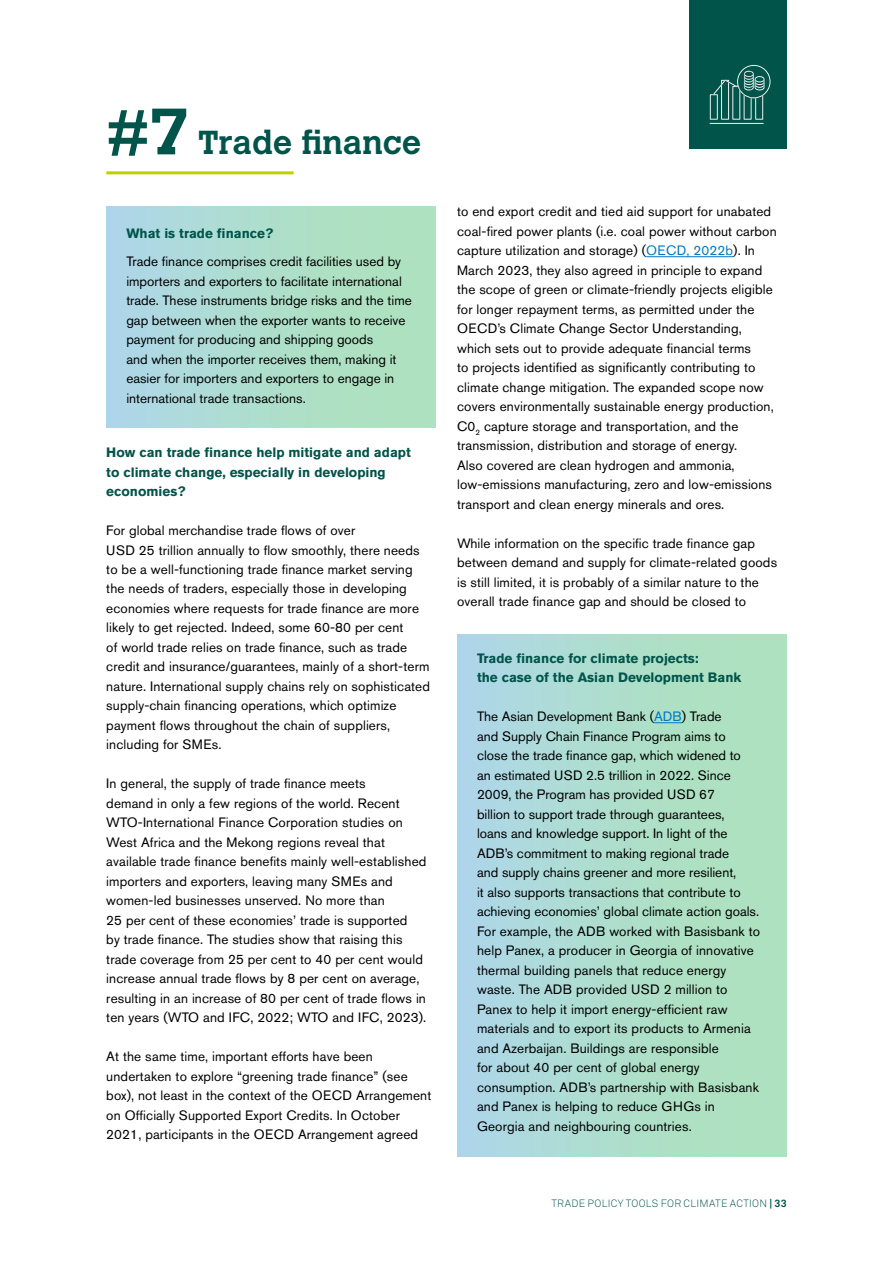
<style>
.page{position:relative;width:893px;height:1263px;background:#fff}
.page>*{position:absolute;margin:0;border:0;box-sizing:border-box;transform-origin:0 0}
.t1{font:700 33px "Calvert MT Std";color:#00544a}
.t2{font:13.5px/19.5px "Akzidenz Grotesk BE";letter-spacing:.01em;color:#000}
.t3{font:700 13.5px/19.5px "Akzidenz Grotesk BE";color:#00544a}
.t4{font:300 10.5px "Akkurat Pro";letter-spacing:.025em;color:#00544a}
.s1{font-size:64.5px}
.s2{color:#0079c1}
.s3{font-weight:700}
</style>
<div class="page">
<hr style="left:106px;top:171px;width:188px;height:3px;background:#c0d100">
<div style="left:689px;top:0;width:98px;height:149px;background:#00544a"></div>
<hr style="left:646px;top:256px;width:87px;height:1px;background:#0079c1">
<hr style="left:710px;top:123px;width:54px;height:1px;background:#fff">
<svg style="left:710px;top:65px;width:60px;height:55px"></svg>
<div style="left:106px;top:206px;width:330px;height:221px;background:linear-gradient(to right,#aed7e6,#aee3b8)"></div>
<div style="left:457px;top:635px;width:330px;height:522px;background:linear-gradient(to right,#aed7e6,#aee3b8)"></div>
<svg style="left:654px;top:722px;width:28px;height:1px"></svg>
<h1 class="t1" style="left:106px;top:122px;width:316px"><span class="s1">#7</span> Trade finance</h1>
<p class="t3" style="left:126px;top:223px;width:148px">What is trade finance?</p>
<p class="t2" style="left:126px;top:252px;width:287px">Trade finance comprises credit facilities used by importers and exporters to facilitate international trade. These instruments bridge risks and the time gap between when the exporter wants to receive payment for producing and shipping goods<br>and when the importer receives them, making it easier for importers and exporters to engage in international trade transactions.</p>
<p class="t3" style="left:106px;top:443px;width:306px">How can trade finance help mitigate and adapt to climate change, especially in developing economies?</p>
<p class="t2" style="left:106px;top:520px;width:325px">For global merchandise trade flows of over<br>USD 25 trillion annually to flow smoothly, there needs to be a well-functioning trade finance market serving the needs of traders, especially those in developing economies where requests for trade finance are more likely to get rejected. Indeed, some 60-80 per cent<br>of world trade relies on trade finance, such as trade credit and insurance/guarantees, mainly of a short-term nature. International supply chains rely on sophisticated supply‑chain financing operations, which optimize payment flows throughout the chain of suppliers, including for SMEs.</p>
<p class="t2" style="left:106px;top:774px;width:322px">In general, the supply of trade finance meets<br>demand in only a few regions of the world. Recent WTO‑International Finance Corporation studies on West Africa and the Mekong regions reveal that available trade finance benefits mainly well-established importers and exporters, leaving many SMEs and women-led businesses unserved. No more than<br>25 per cent of these economies’ trade is supported<br>by trade finance. The studies show that raising this trade coverage from 25 per cent to 40 per cent would increase annual trade flows by 8 per cent on average, resulting in an increase of 80 per cent of trade flows in ten years (WTO and IFC, 2022; WTO and IFC, 2023).</p>
<p class="t2" style="left:106px;top:1047px;width:327px">At the same time, important efforts have been undertaken to explore “greening trade finance” (see box), not least in the context of the OECD Arrangement on Officially Supported Export Credits. In October 2021, participants in the OECD Arrangement agreed</p>
<p class="t2" style="left:457px;top:202px;width:321px">to end export credit and tied aid support for unabated coal-fired power plants (i.e. coal power without carbon capture utilization and storage) (<span class="s2">OECD, 2022b</span>). In March 2023, they also agreed in principle to expand the scope of green or climate-friendly projects eligible for longer repayment terms, as permitted under the OECD’s Climate Change Sector Understanding, which sets out to provide adequate financial terms<br>to projects identified as significantly contributing to climate change mitigation. The expanded scope now covers environmentally sustainable energy production, C0<sub>2</sub> capture storage and transportation, and the transmission, distribution and storage of energy.<br>Also covered are clean hydrogen and ammonia, low-emissions manufacturing, zero and low-emissions transport and clean energy minerals and ores.</p>
<p class="t2" style="left:457px;top:533px;width:321px">While information on the specific trade finance gap between demand and supply for climate-related goods is still limited, it is probably of a similar nature to the overall trade finance gap and should be closed to</p>
<p class="t3" style="left:477px;top:648px;width:266px">Trade finance for climate projects:<br>the case of the Asian Development Bank</p>
<p class="t2" style="left:477px;top:707px;width:285px">The Asian Development Bank (<span class="s2">ADB</span>) Trade<br>and Supply Chain Finance Program aims to<br>close the trade finance gap, which widened to<br>an estimated USD 2.5 trillion in 2022. Since 2009, the Program has provided USD 67<br>billion to support trade through guarantees,<br>loans and knowledge support. In light of the ADB’s commitment to making regional trade<br>and supply chains greener and more resilient,<br>it also supports transactions that contribute to achieving economies’ global climate action goals.<br>For example, the ADB worked with Basisbank to help Panex, a producer in Georgia of innovative thermal building panels that reduce energy waste. The ADB provided USD 2 million to Panex to help it import energy-efficient raw materials and to export its products to Armenia and Azerbaijan. Buildings are responsible<br>for about 40 per cent of global energy consumption. ADB’s partnership with Basisbank and Panex is helping to reduce GHGs in Georgia and neighbouring countries.</p>
<p class="t4" style="left:551px;top:1197px;width:237px">TRADE POLICY TOOLS FOR CLIMATE ACTION <span class="s3">| 33</span></p>
</div>
